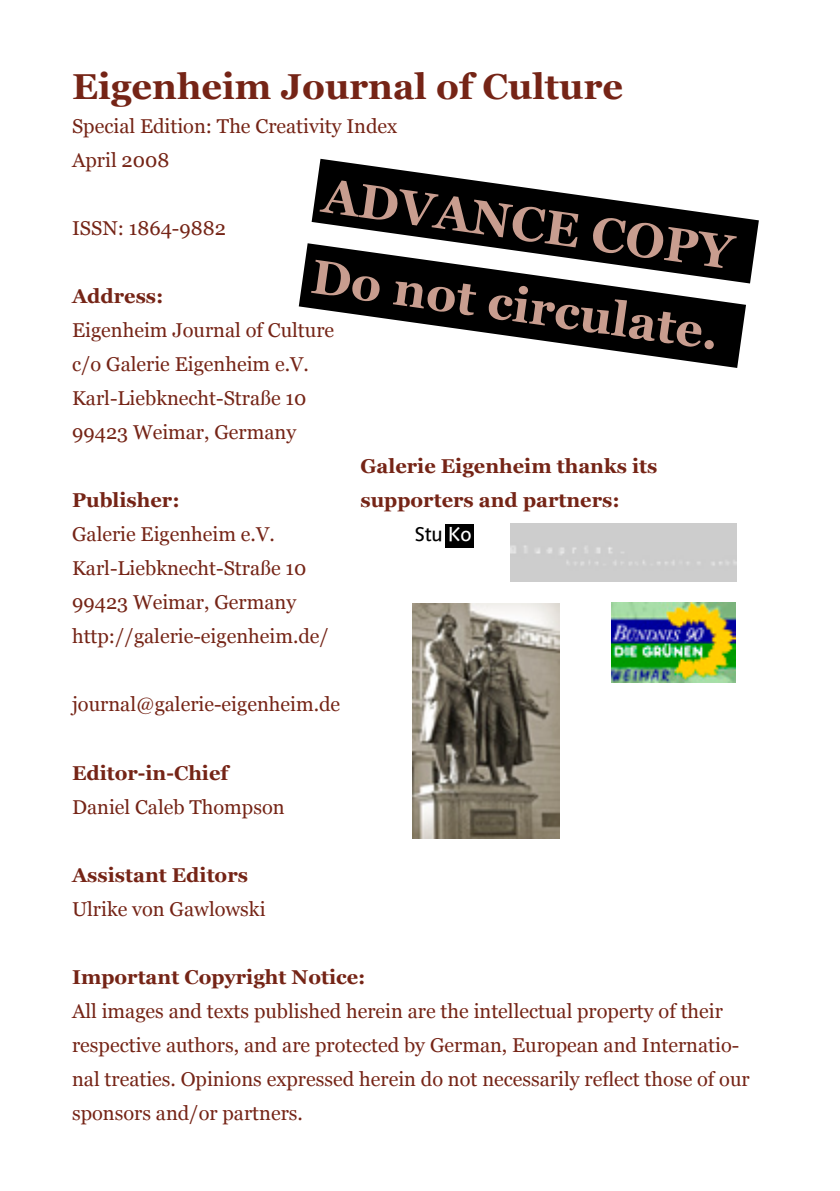
<style>
.page{position:relative;width:840px;height:1191px;background:#fff}
.page>*{position:absolute;margin:0;border:0;box-sizing:border-box;transform-origin:0 0}
.t1{font:700 48px/81.6px "Georgia";color:#c89d8f}
.t2{font:700 36px "Georgia";color:#752416}
.t3{font:20px/34px "Georgia";color:#752416}
.t4{font:700 20px "Georgia";color:#752416}
.t5{font:500 20px "Unisyn";color:#000}
.s1{color:#fff}
</style>
<div class="page">
<div style="left:445px;top:524px;width:28px;height:23px;background:#000"></div>
<svg style="left:298px;top:243px;width:447px;height:125px;fill:#000"></svg>
<svg style="left:311px;top:159px;width:447px;height:124px;fill:#000"></svg>
<img style="left:611px;top:602px;width:124px;height:80px">
<div style="left:510px;top:523px;width:226px;height:58px;background:#cdcdcd"></div>
<img style="left:412px;top:603px;width:147px;height:236px">
<h2 class="t2" style="left:72px;top:66px;width:552px">Eigenheim Journal of Culture</h2>
<p class="t3" style="left:72px;top:109px;width:326px">Special Edition: The Creativity Index<br>April 2008</p>
<h1 class="t1" style="left:329px;top:155px;width:415px;rotate:8deg">ADVANCE COPY<br>Do not circulate.</h1>
<p class="t3" style="left:72px;top:211px;width:155px">ISSN: 1864-9882</p>
<p class="t4" style="left:72px;top:285px;width:93px">Address:</p>
<p class="t3" style="left:72px;top:313px;width:263px">Eigenheim Journal of Culture c/o Galerie Eigenheim e.V.<br>Karl-Liebknecht-Straße 10<br>99423 Weimar, Germany</p>
<p class="t4" style="left:360px;top:455px;width:298px">Galerie Eigenheim thanks its</p>
<p class="t4" style="left:72px;top:489px;width:109px">Publisher:</p>
<p class="t4" style="left:360px;top:489px;width:261px">supporters and partners:</p>
<p class="t3" style="left:72px;top:517px;width:204px">Galerie Eigenheim e.V.</p>
<p class="t5" style="left:414px;top:523px;width:58px">Stu <span class="s1">Ko</span></p>
<p class="t3" style="left:72px;top:551px;width:258px">Karl-Liebknecht-Straße 10<br>99423 Weimar, Germany http://galerie-eigenheim.de/</p>
<p class="t3" style="left:72px;top:687px;width:269px">journal@galerie-eigenheim.de</p>
<p class="t4" style="left:72px;top:761px;width:158px">Editor-in-Chief</p>
<p class="t3" style="left:72px;top:789px;width:214px">Daniel Caleb Thompson</p>
<p class="t4" style="left:72px;top:863px;width:177px">Assistant Editors</p>
<p class="t3" style="left:72px;top:891px;width:195px">Ulrike von Gawlowski</p>
<p class="t4" style="left:72px;top:965px;width:295px">Important Copyright Notice:</p>
<p class="t3" style="left:72px;top:993px;width:678px">All images and texts published herein are the intellectual property of their respective authors, and are protected by German, European and Internatio&shy;nal treaties. Opinions expressed herein do not necessarily reflect those of our sponsors and/or partners.</p>
</div>
